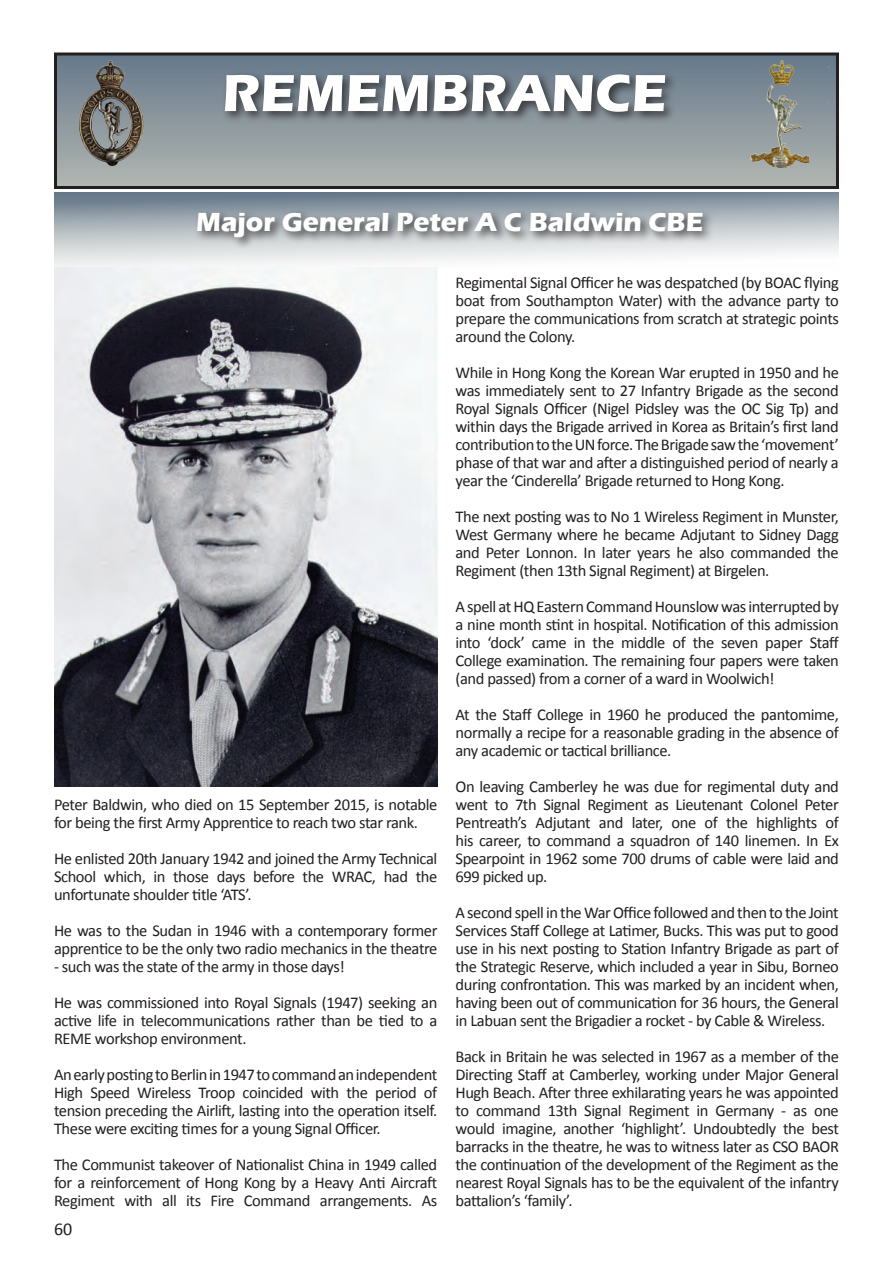
<style>
.page{position:relative;width:893px;height:1263px;background:#fff}
.page>*{position:absolute;margin:0;border:0;box-sizing:border-box;transform-origin:0 0}
.t1{font:700 54px "Eras ITC";color:#fff}
.t2{font:700 27px "Eras ITC";color:#fff}
.t3{font:18px "Calibri";color:#231f20}
.t4{font:16.5px/18px "Calibri";letter-spacing:-.025em;color:#231f20;text-align:justify}
</style>
<div class="page">
<svg style="left:54px;top:192px;width:785px;height:76px"></svg>
<div style="left:56px;top:54px;width:781px;height:134px;background:linear-gradient(to bottom,#66788a,#b2b6b1)"></div>
<div style="left:54px;top:52px;width:785px;height:137px;border:3px solid #231f20"></div>
<div style="left:221px;top:70px;width:456px;height:54px;background:#231f20;opacity:.75"></div>
<img style="left:727px;top:61px;width:108px;height:107px">
<img style="left:78px;top:60px;width:67px;height:108px">
<img style="left:54px;top:268px;width:383px;height:518px">
<div style="left:194px;top:209px;width:521px;height:41px;background:#231f20;opacity:.75"></div>
<h1 class="t1" style="left:222px;top:62px;width:446px">REMEMBRANCE</h1>
<h2 class="t2" style="left:196px;top:206px;width:509px">Major General Peter A C Baldwin CBE</h2>
<p class="t4" style="left:54px;top:796px;width:385px">Peter Baldwin, who died on 15 September 2015, is notable for being the first Army Apprentice to reach two star rank.</p>
<p class="t4" style="left:54px;top:850px;width:385px">He enlisted 20th January 1942 and joined the Army Technical School which, in those days before the WRAC, had the unfortunate shoulder title ‘ATS’.</p>
<p class="t4" style="left:54px;top:922px;width:385px">He was to the Sudan in 1946 with a contemporary former apprentice to be the only two radio mechanics in the theatre</p>
<p class="t4" style="left:54px;top:949px;width:385px;line-height:36px">- such was the state of the army in those days!<br>He was commissioned into Royal Signals (1947) seeking an</p>
<p class="t4" style="left:54px;top:1012px;width:385px">active life in telecommunications rather than be tied to a<br>REME workshop environment.</p>
<p class="t4" style="left:54px;top:1066px;width:385px">An early posting to Berlin in 1947 to command an independent High Speed Wireless Troop coincided with the period of tension preceding the Airlift, lasting into the operation itself.<br>These were exciting times for a young Signal Officer.</p>
<p class="t4" style="left:54px;top:1156px;width:385px">The Communist takeover of Nationalist China in 1949 called for a reinforcement of Hong Kong by a Heavy Anti Aircraft Regiment with all its Fire Command arrangements. As</p>
<p class="t3" style="left:54px;top:1218px;width:20px">60</p>
<p class="t4" style="left:455px;top:274px;width:385px">Regimental Signal Officer he was despatched (by BOAC flying boat from Southampton Water) with the advance party to prepare the communications from scratch at strategic points around the Colony.</p>
<p class="t4" style="left:455px;top:364px;width:385px">While in Hong Kong the Korean War erupted in 1950 and he was immediately sent to 27 Infantry Brigade as the second Royal Signals Officer (Nigel Pidsley was the OC Sig Tp) and within days the Brigade arrived in Korea as Britain’s first land contribution to the UN force. The Brigade saw the ‘movement’ phase of that war and after a distinguished period of nearly a year the ‘Cinderella’ Brigade returned to Hong Kong.</p>
<p class="t4" style="left:455px;top:508px;width:385px">The next posting was to No 1 Wireless Regiment in Munster, West Germany where he became Adjutant to Sidney Dagg and Peter Lonnon. In later years he also commanded the Regiment (then 13th Signal Regiment) at Birgelen.</p>
<p class="t4" style="left:455px;top:598px;width:385px">A spell at HQ Eastern Command Hounslow was interrupted by a nine month stint in hospital. Notification of this admission into ‘dock’ came in the middle of the seven paper Staff College examination. The remaining four papers were taken (and passed) from a corner of a ward in Woolwich!</p>
<p class="t4" style="left:455px;top:706px;width:385px">At the Staff College in 1960 he produced the pantomime, normally a recipe for a reasonable grading in the absence of any academic or tactical brilliance.</p>
<p class="t4" style="left:455px;top:778px;width:385px">On leaving Camberley he was due for regimental duty and went to 7th Signal Regiment as Lieutenant Colonel Peter Pentreath’s Adjutant and later, one of the highlights of his career, to command a squadron of 140 linemen. In Ex Spearpoint in 1962 some 700 drums of cable were laid and 699 picked up.</p>
<p class="t4" style="left:455px;top:904px;width:385px">A second spell in the War Office followed and then to the Joint Services Staff College at Latimer, Bucks. This was put to good use in his next posting to Station Infantry Brigade as part of the Strategic Reserve, which included a year in Sibu, Borneo during confrontation. This was marked by an incident when, having been out of communication for 36 hours, the General in Labuan sent the Brigadier a rocket - by Cable &amp; Wireless.</p>
<p class="t4" style="left:455px;top:1048px;width:385px">Back in Britain he was selected in 1967 as a member of the Directing Staff at Camberley, working under Major General Hugh Beach. After three exhilarating years he was appointed to command 13th Signal Regiment in Germany - as one would imagine, another ‘highlight’. Undoubtedly the best barracks in the theatre, he was to witness later as CSO BAOR the continuation of the development of the Regiment as the nearest Royal Signals has to be the equivalent of the infantry battalion’s ‘family’.</p>
</div>
